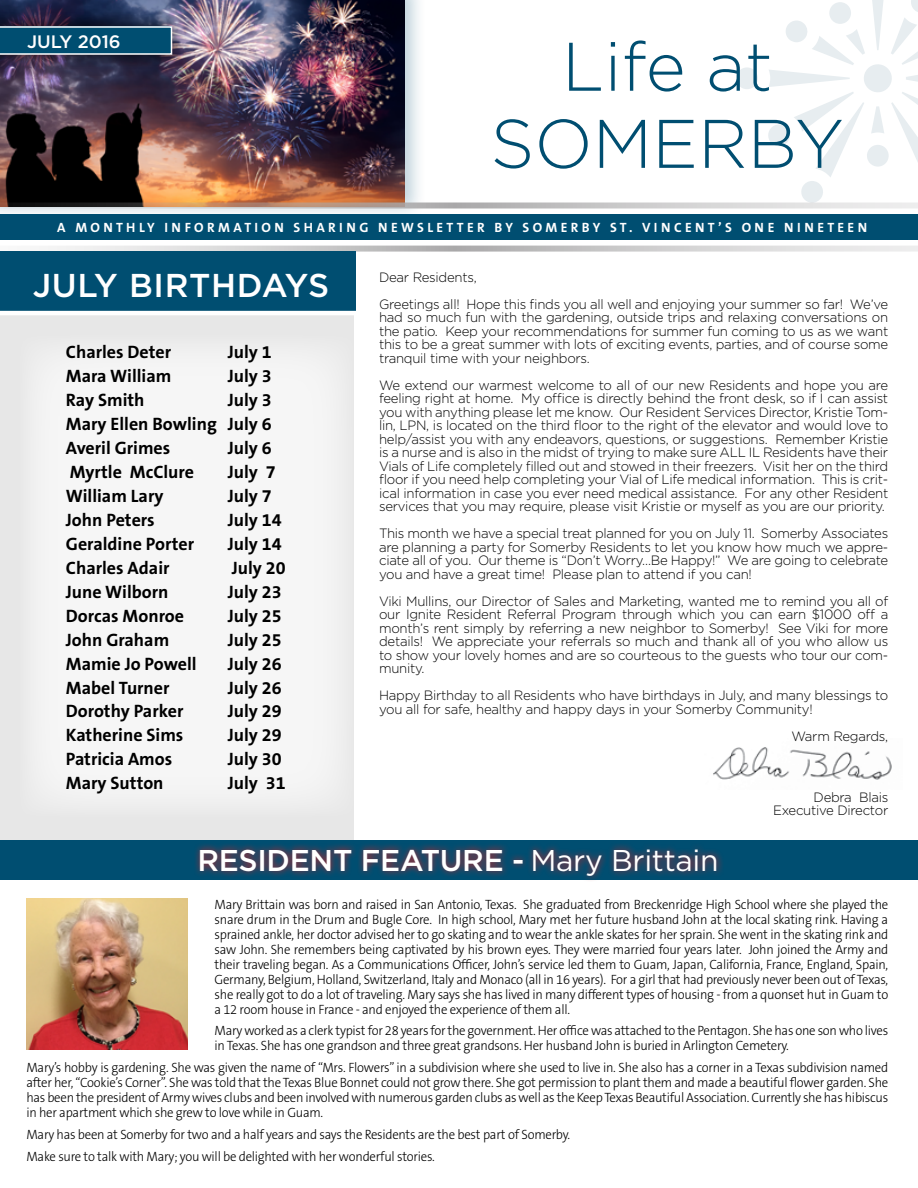
<style>
.page{position:relative;width:918px;height:1188px;background:#fff}
.page>*{position:absolute;margin:0;border:0;box-sizing:border-box;transform-origin:0 0}
.t1{font:500 33px "Gotham";letter-spacing:.02em;color:#fff}
.t2{font:500 30px "Gotham";letter-spacing:-.01em;color:#fff}
.t3{font:700 18px/24px "The Sans B7";color:#000;text-align:justify}
.t4{font:500 18px "Gotham";color:#fff}
.t5{font:300 13.5px/13.5px "Gotham";letter-spacing:-.02em;color:#000;text-align:justify}
.t6{font:300 13.5px/15px "The Sans B3";letter-spacing:-.02em;color:#000;text-align:justify;scale:.95 1}
.t7{font:700 13.5px "The Sans B7";letter-spacing:.25em;color:#fff}
.s1{font-weight:400}
</style>
<div class="page">
<div style="left:0;top:0;width:426px;height:222px;background:#004e71;opacity:.25"></div>
<img style="left:0;top:0;width:405px;height:202px">
<div style="left:0;top:11px;width:187px;height:59px;background:#000;opacity:.75"></div>
<svg style="left:0;top:26px;width:172px;height:29px;background:#1c6180"></svg>
<svg style="left:495px;top:0;width:423px;height:202px"></svg>
<img style="left:713px;top:747px;width:179px;height:33px">
<svg style="left:0;top:246px;width:918px;height:6px;background:#c7cccf"></svg>
<div style="left:0;top:214px;width:918px;height:26px;background:#004e71"></div>
<svg style="left:0;top:202px;width:918px;height:6px;background:#b6a9a1"></svg>
<div style="left:0;top:305px;width:354px;height:536px;background:#e7e7e7"></div>
<div style="left:0;top:252px;width:355px;height:61px;background:#004e71"></div>
<hr style="left:0;top:311px;width:373px;height:4px;background:#fff">
<div style="left:20px;top:335px;width:335px;height:481px;background:#f6f6f6"></div>
<div style="left:0;top:841px;width:918px;height:39px;background:#004e71"></div>
<svg style="left:195px;top:844px;width:527px;height:36px"></svg>
<img style="left:26px;top:899px;width:162px;height:151px">
<h3 class="t4" style="left:27px;top:29px;width:95px">JULY 2016</h3>
<p class="t7" style="left:57px;top:220px;width:811px">A MONTHLY INFORMATION SHARING NEWSLETTER BY SOMERBY ST. VINCENT’S ONE NINETEEN</p>
<h1 class="t1" style="left:33px;top:264px;width:298px">JULY BIRTHDAYS</h1>
<p class="t5" style="left:379px;top:263px;width:511px;line-height:27px">Dear Residents,<br>Greetings all! Hope this finds you all well and enjoying your summer so far! We’ve</p>
<p class="t5" style="left:379px;top:310px;width:511px">had so much fun with the gardening, outside trips and relaxing conversations on the patio. Keep your recommendations for summer fun coming to us as we want this to be a great summer with lots of exciting events, parties, and of course some tranquil time with your neighbors.</p>
<p class="t5" style="left:379px;top:378px;width:511px">We extend our warmest welcome to all of our new Residents and hope you are feeling right at home. My office is directly behind the front desk, so if I can assist you with anything please let me know. Our Resident Services Director, Kristie Tom&shy;lin, LPN, is located on the third floor to the right of the elevator and would love to help/assist you with any endeavors, questions, or suggestions. Remember Kristie is a nurse and is also in the midst of trying to make sure ALL IL Residents have their Vials of Life completely filled out and stowed in their freezers. Visit her on the third floor if you need help completing your Vial of Life medical information. This is crit&shy;ical information in case you ever need medical assistance. For any other Resident services that you may require, please visit Kristie or myself as you are our priority.</p>
<p class="t5" style="left:379px;top:526px;width:511px">This month we have a special treat planned for you on July 11. Somerby Associates are planning a party for Somerby Residents to let you know how much we appre&shy;ciate all of you. Our theme is “Don’t Worry…Be Happy!” We are going to celebrate you and have a great time! Please plan to attend if you can!</p>
<p class="t5" style="left:379px;top:594px;width:511px">Viki Mullins, our Director of Sales and Marketing, wanted me to remind you all of our Ignite Resident Referral Program through which you can earn $1000 off a month’s rent simply by referring a new neighbor to Somerby! See Viki for more details! We appreciate your referrals so much and thank all of you who allow us to show your lovely homes and are so courteous to the guests who tour our com&shy;munity.</p>
<p class="t5" style="left:379px;top:688px;width:511px">Happy Birthday to all Residents who have birthdays in July, and many blessings to you all for safe, healthy and happy days in your Somerby Community!</p>
<p class="t5" style="left:792px;top:729px;width:98px">Warm Regards,</p>
<h3 class="t3" style="left:66px;top:340px;width:107px">Charles Deter</h3>
<h3 class="t3" style="left:228px;top:340px;width:45px">July 1</h3>
<h3 class="t3" style="left:66px;top:364px;width:107px">Mara William</h3>
<h3 class="t3" style="left:228px;top:364px;width:45px">July 3</h3>
<h3 class="t3" style="left:66px;top:388px;width:80px">Ray Smith</h3>
<h3 class="t3" style="left:66px;top:388px;width:207px;text-indent:162px">July 3<br>Mary Ellen Bowling July 6<br>Averil Grimes</h3>
<h3 class="t3" style="left:228px;top:436px;width:45px">July 6</h3>
<h3 class="t3" style="left:70px;top:460px;width:126px">Myrtle McClure</h3>
<h3 class="t3" style="left:228px;top:460px;width:49px">July 7</h3>
<h3 class="t3" style="left:66px;top:484px;width:99px">William Lary</h3>
<h3 class="t3" style="left:228px;top:484px;width:45px">July 7</h3>
<h3 class="t3" style="left:66px;top:508px;width:90px">John Peters</h3>
<h3 class="t3" style="left:228px;top:508px;width:55px">July 14</h3>
<h3 class="t3" style="left:66px;top:532px;width:130px">Geraldine Porter</h3>
<h3 class="t3" style="left:228px;top:532px;width:55px">July 14</h3>
<h3 class="t3" style="left:66px;top:556px;width:105px">Charles Adair</h3>
<h3 class="t3" style="left:232px;top:556px;width:55px">July 20</h3>
<h3 class="t3" style="left:66px;top:580px;width:104px">June Wilborn</h3>
<h3 class="t3" style="left:228px;top:580px;width:55px">July 23</h3>
<h3 class="t3" style="left:66px;top:604px;width:120px">Dorcas Monroe</h3>
<h3 class="t3" style="left:228px;top:604px;width:55px">July 25</h3>
<h3 class="t3" style="left:66px;top:628px;width:105px">John Graham</h3>
<h3 class="t3" style="left:228px;top:628px;width:55px">July 25</h3>
<h3 class="t3" style="left:66px;top:652px;width:132px">Mamie Jo Powell</h3>
<h3 class="t3" style="left:228px;top:652px;width:55px">July 26</h3>
<h3 class="t3" style="left:66px;top:676px;width:105px">Mabel Turner</h3>
<h3 class="t3" style="left:228px;top:676px;width:55px">July 26</h3>
<h3 class="t3" style="left:66px;top:700px;width:119px">Dorothy Parker</h3>
<h3 class="t3" style="left:228px;top:700px;width:55px">July 29</h3>
<h3 class="t3" style="left:66px;top:724px;width:119px">Katherine Sims</h3>
<h3 class="t3" style="left:228px;top:724px;width:55px">July 29</h3>
<h3 class="t3" style="left:66px;top:748px;width:108px">Patricia Amos</h3>
<h3 class="t3" style="left:228px;top:748px;width:55px">July 30</h3>
<h3 class="t3" style="left:66px;top:772px;width:99px">Mary Sutton</h3>
<h3 class="t3" style="left:228px;top:772px;width:59px">July 31</h3>
<p class="t5" style="left:773px;top:790px;width:117px;text-align:right">Debra Blais<br>Executive Director</p>
<h2 class="t2" style="left:197px;top:841px;width:523px">RESIDENT FEATURE - <span class="s1">Mary Brittain</span></h2>
<p class="t6" style="left:215px;top:897px;width:711px">Mary Brittain was born and raised in San Antonio, Texas. She graduated from Breckenridge High School where she played the snare drum in the Drum and Bugle Core. In high school, Mary met her future husband John at the local skating rink. Having a sprained ankle, her doctor advised her to go skating and to wear the ankle skates for her sprain. She went in the skating rink and saw John. She remembers being captivated by his brown eyes. They were married four years later. John joined the Army and their traveling began. As a Communications Officer, John’s service led them to Guam, Japan, California, France, England, Spain, Germany, Belgium, Holland, Switzerland, Italy and Monaco (all in 16 years). For a girl that had previously never been out of Texas, she really got to do a lot of traveling. Mary says she has lived in many different types of housing - from a quonset hut in Guam to a 12 room house in France - and enjoyed the experience of them all.</p>
<p class="t6" style="left:215px;top:1024px;width:711px">Mary worked as a clerk typist for 28 years for the government. Her office was attached to the Pentagon. She has one son who lives in Texas. She has one grandson and three great grandsons. Her husband John is buried in Arlington Cemetery.</p>
<p class="t6" style="left:26px;top:1060px;width:909px">Mary’s hobby is gardening. She was given the name of “Mrs. Flowers” in a subdivision where she used to live in. She also has a corner in a Texas subdivision named after her, “Cookie’s Corner”. She was told that the Texas Blue Bonnet could not grow there. She got permission to plant them and made a beautiful flower garden. She has been the president of Army wives clubs and been involved with numerous garden clubs as well as the Keep Texas Beautiful Association. Currently she has hibiscus in her apartment which she grew to love while in Guam.</p>
<p class="t6" style="left:26px;top:1124px;width:574px;line-height:21.8px">Mary has been at Somerby for two and a half years and says the Residents are the best part of Somerby.<br>Make sure to talk with Mary; you will be delighted with her wonderful stories.</p>
</div>
